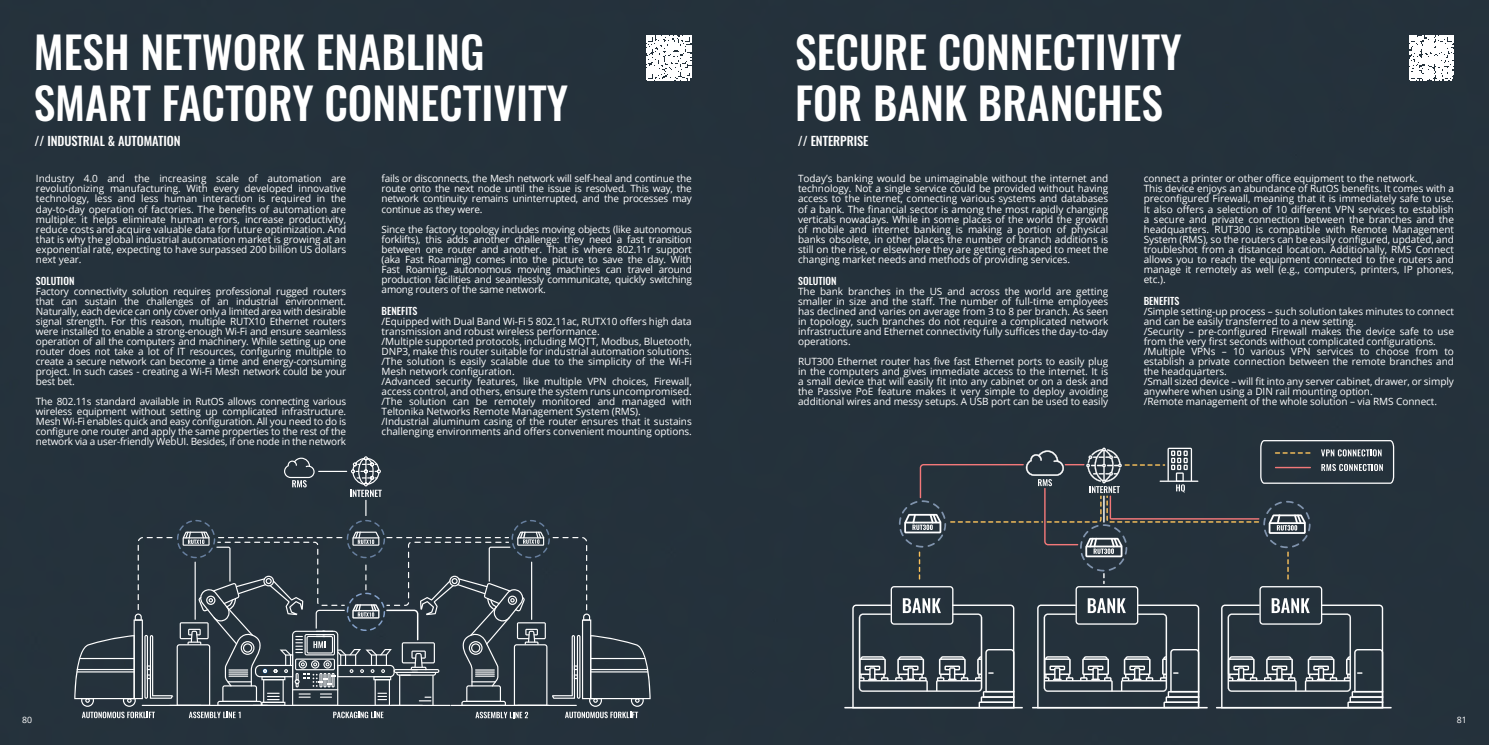
<style>
.page{position:relative;width:1489px;height:745px;background:#fff}
.page>*{position:absolute;margin:0;border:0;box-sizing:border-box;transform-origin:0 0}
.t1{font:500 43.75px/50px "Oswald";color:#fff}
.t2{font:500 12.5px "Oswald";letter-spacing:-.005em;color:#fff}
.t3{font:10px/10px "Open Sans";letter-spacing:-.005em;color:#fff;text-align:justify}
.t4{font:500 10px "Oswald";color:#fff}
.t5{font:8.75px "Open Sans";color:#fff}
.s1{color:#000}
</style>
<div class="page">
<div style="left:0;top:0;width:1488px;height:744px;background:#24313b"></div>
<svg style="left:646px;top:36px;width:45px;height:44px"></svg>
<svg style="left:74px;top:451px;width:576px;height:266px;background:#34404a"></svg>
<hr style="left:590px;top:657px;width:55px;height:1px;background:#fff">
<hr style="left:590px;top:668px;width:58px;height:1px;background:#fff">
<hr style="left:590px;top:671px;width:58px;height:1px;background:#fff">
<svg style="left:1408px;top:36px;width:45px;height:44px"></svg>
<hr style="left:844px;top:706px;width:178px;height:2px;background:#fff">
<svg style="left:852px;top:440px;width:541px;height:268px;background:#38434c"></svg>
<h1 class="t1" style="left:34px;top:30px;width:536px">MESH NETWORK ENABLING<br>SMART FACTORY CONNECTIVITY</h1>
<p class="t2" style="left:35px;top:134px;width:148px">// INDUSTRIAL &amp; AUTOMATION</p>
<p class="t3" style="left:36px;top:173px;width:312px">Industry 4.0 and the increasing scale of automation are revolutionizing manufacturing. With every developed innovative technology, less and less human interaction is required in the day-to-day operation of factories. The benefits of automation are multiple: it helps eliminate human errors, increase productivity, reduce costs and acquire valuable data for future optimization. And that is why the global industrial automation market is growing at an exponential rate, expecting to have surpassed 200 billion US dollars next year.</p>
<p class="t4" style="left:36px;top:275px;width:40px">SOLUTION</p>
<p class="t3" style="left:36px;top:286px;width:312px">Factory connectivity solution requires professional rugged routers that can sustain the challenges of an industrial environment.<br>Naturally, each device can only cover only a limited area with desirable signal strength. For this reason, multiple RUTX10 Ethernet routers were installed to enable a strong-enough Wi-Fi and ensure seamless operation of all the computers and machinery. While setting up one router does not take a lot of IT resources, configuring multiple to create a secure network can become a time and energy-consuming project. In such cases - creating a Wi-Fi Mesh network could be your best bet.</p>
<p class="t3" style="left:36px;top:396px;width:312px">The 802.11s standard available in RutOS allows connecting various wireless equipment without setting up complicated infrastructure.<br>Mesh Wi-Fi enables quick and easy configuration. All you need to do is configure one router and apply the same properties to the rest of the network via a user-friendly WebUI. Besides, if one node in the network</p>
<p class="t3" style="left:381px;top:173px;width:312px">fails or disconnects, the Mesh network will self-heal and continue the route onto the next node until the issue is resolved. This way, the network continuity remains uninterrupted, and the processes may continue as they were.</p>
<p class="t3" style="left:381px;top:223px;width:312px">Since the factory topology includes moving objects (like autonomous forklifts), this adds another challenge: they need a fast transition between one router and another. That is where 802.11r support (aka Fast Roaming) comes into the picture to save the day. With Fast Roaming, autonomous moving machines can travel around production facilities and seamlessly communicate, quickly switching among routers of the same network.</p>
<p class="t4" style="left:381px;top:305px;width:37px">BENEFITS</p>
<p class="t3" style="left:381px;top:316px;width:312px;text-align:left">/Equipped with Dual Band Wi-Fi 5 802.11ac, RUTX10 offers high data transmission and robust wireless performance.<br>/Multiple supported protocols, including MQTT, Modbus, Bluetooth, DNP3, make this router suitable for industrial automation solutions. /The solution is easily scalable due to the simplicity of the Wi-Fi Mesh network configuration.<br>/Advanced security features, like multiple VPN choices, Firewall, access control, and others, ensure the system runs uncompromised. /The solution can be remotely monitored and managed with Teltonika Networks Remote Management System (RMS).<br>/Industrial aluminum casing of the router ensures that it sustains challenging environments and offers convenient mounting options.</p>
<h1 class="t1" style="left:795px;top:30px;width:388px">SECURE CONNECTIVITY<br>FOR BANK BRANCHES</h1>
<p class="t2" style="left:797px;top:134px;width:72px">// ENTERPRISE</p>
<p class="t3" style="left:798px;top:173px;width:312px">Today’s banking would be unimaginable without the internet and technology. Not a single service could be provided without having access to the internet, connecting various systems and databases of a bank. The financial sector is among the most rapidly changing verticals nowadays. While in some places of the world the growth of mobile and internet banking is making a portion of physical banks obsolete, in other places the number of branch additions is still on the rise, or elsewhere they are getting reshaped to meet the changing market needs and methods of providing services.</p>
<p class="t4" style="left:798px;top:275px;width:40px">SOLUTION</p>
<p class="t3" style="left:798px;top:286px;width:312px">The bank branches in the US and across the world are getting smaller in size and the staff. The number of full-time employees has declined and varies on average from 3 to 8 per branch. As seen in topology, such branches do not require a complicated network infrastructure and Ethernet connectivity fully suffices the day-to-day operations.</p>
<p class="t3" style="left:798px;top:356px;width:312px">RUT300 Ethernet router has five fast Ethernet ports to easily plug in the computers and gives immediate access to the internet. It is a small device that will easily fit into any cabinet or on a desk and the Passive PoE feature makes it very simple to deploy avoiding additional wires and messy setups. A USB port can be used to easily</p>
<p class="t3" style="left:1143px;top:173px;width:312px;text-align:left">connect a printer or other office equipment to the network.<br>This device enjoys an abundance of RutOS benefits. It comes with a preconfigured Firewall, meaning that it is immediately safe to use.<br>It also offers a selection of 10 different VPN services to establish a secure and private connection between the branches and the headquarters. RUT300 is compatible with Remote Management System (RMS), so the routers can be easily configured, updated, and troubleshot from a distanced location. Additionally, RMS Connect allows you to reach the equipment connected to the routers and manage it remotely as well (e.g., computers, printers, IP phones, etc.).</p>
<p class="t4" style="left:1143px;top:295px;width:37px">BENEFITS</p>
<p class="t3" style="left:1143px;top:306px;width:312px;text-align:left">/Simple setting-up process – such solution takes minutes to connect and can be easily transferred to a new setting.<br>/Security – pre-configured Firewall makes the device safe to use from the very first seconds without complicated configurations. /Multiple VPNs – 10 various VPN services to choose from to establish a private connection between the remote branches and the headquarters.<br>/Small sized device – will fit into any server cabinet, drawer, or simply anywhere when using a DIN rail mounting option.<br>/Remote management of the whole solution – via RMS Connect.</p>
<p class="t5" style="left:22px;top:713px;width:24px">80 <span class="s1">80</span></p>
<p class="t5" style="left:1456px;top:713px;width:12px">81</p>
</div>
